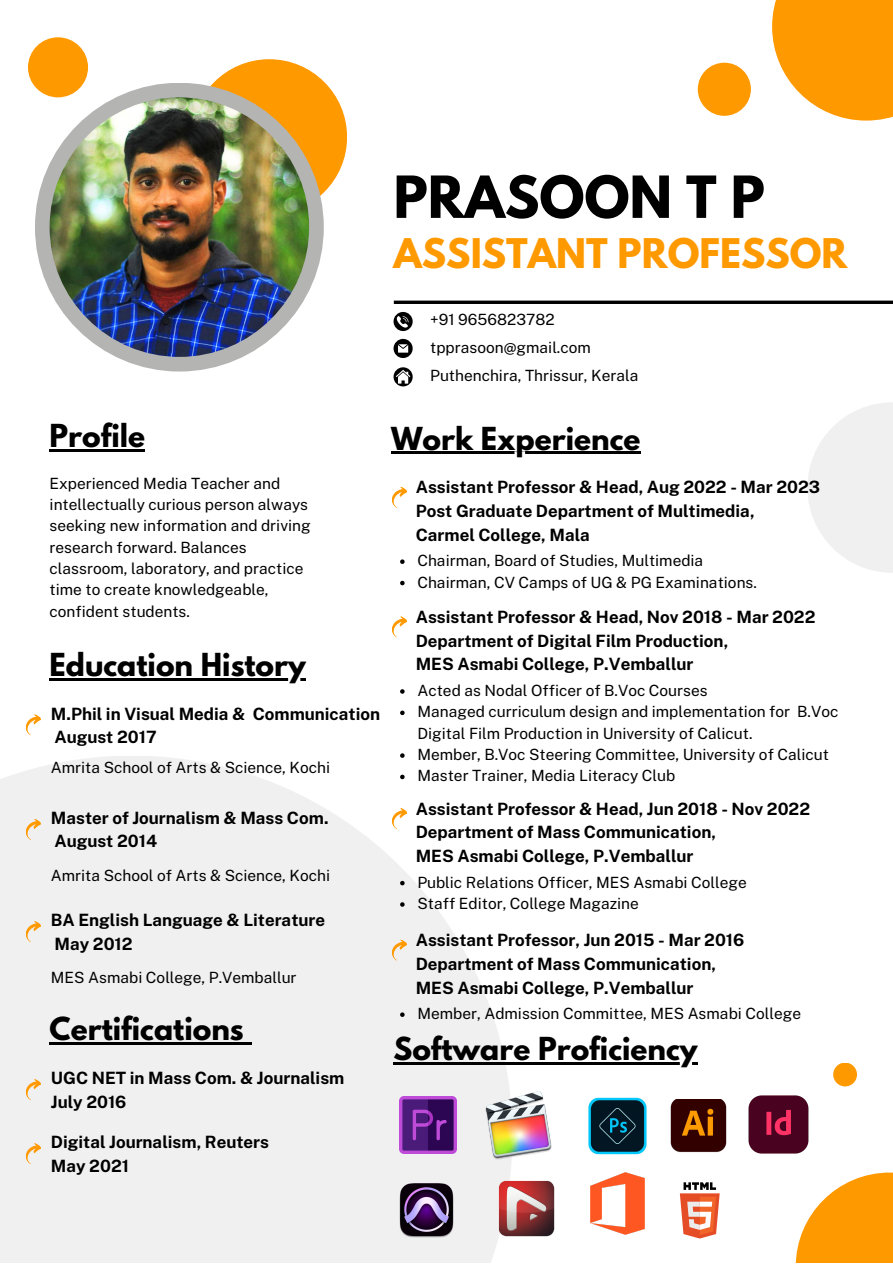
<style>
.page{position:relative;width:893px;height:1264px;background:#fff}
.page>*{position:absolute;margin:0;border:0;box-sizing:border-box;transform-origin:0 0}
.t1{font:700 51.3px "League Spartan";color:#000}
.t2{font:700 36.15px "League Spartan";color:#f90}
.t3{font:700 28.05px "League Spartan";color:#000}
.t4{font:700 16.95px/23.5px "Public Sans";color:#000}
.t5{font:15.45px/21.3px "Public Sans";color:#000}
</style>
<div class="page">
<div style="left:191px;top:59px;width:156px;height:156px;background:#f90;border-radius:50%"></div>
<div style="left:697px;top:63px;width:53px;height:53px;background:#f90;border-radius:50%"></div>
<div style="left:772px;top:0;width:120px;height:121px;background:#f90"></div>
<svg style="left:795px;top:1172px;width:97px;height:90px;fill:#f90"></svg>
<div style="left:833px;top:1062px;width:23px;height:24px;background:#f90;border-radius:50%"></div>
<div style="left:35px;top:83px;width:289px;height:288px;background:#b4b4b3;border-radius:50%"></div>
<img style="left:50px;top:97px;width:259px;height:260px;border-radius:50%">
<div style="left:0;top:755px;width:512px;height:507px;background:linear-gradient(to right,#eee,#f6f6f6)"></div>
<svg style="left:394px;top:300px;width:498px;height:4px;background:#272727"></svg>
<div style="left:28px;top:37px;width:60px;height:60px;background:#f90;border-radius:50%"></div>
<div style="left:807px;top:402px;width:85px;height:171px;background:linear-gradient(to right,#f8f8f8,#eee)"></div>
<svg style="left:392px;top:616px;width:15px;height:21px"></svg>
<svg style="left:25px;top:818px;width:17px;height:22px"></svg>
<svg style="left:26px;top:714px;width:15px;height:21px"></svg>
<svg style="left:392px;top:486px;width:15px;height:22px"></svg>
<svg style="left:393px;top:339px;width:19px;height:19px"></svg>
<svg style="left:393px;top:367px;width:19px;height:19px"></svg>
<svg style="left:396px;top:370px;width:14px;height:13px"></svg>
<svg style="left:393px;top:312px;width:19px;height:19px"></svg>
<svg style="left:391px;top:807px;width:17px;height:22px"></svg>
<svg style="left:391px;top:939px;width:17px;height:22px"></svg>
<svg style="left:400px;top:1012px;width:4px;height:4px"></svg>
<svg style="left:25px;top:920px;width:17px;height:22px"></svg>
<svg style="left:25px;top:1078px;width:17px;height:22px"></svg>
<svg style="left:25px;top:1142px;width:17px;height:22px"></svg>
<img style="left:399px;top:1096px;width:58px;height:57px">
<img style="left:465px;top:1088px;width:87px;height:72px">
<img style="left:399px;top:1183px;width:54px;height:54px">
<svg style="left:679px;top:1182px;width:40px;height:56px"></svg>
<img style="left:495px;top:1177px;width:60px;height:61px">
<img style="left:588px;top:1097px;width:59px;height:58px">
<img style="left:590px;top:1172px;width:55px;height:63px">
<img style="left:670px;top:1099px;width:57px;height:53px">
<img style="left:748px;top:1095px;width:61px;height:59px">
<hr style="left:50px;top:449px;width:95px;height:2px;background:#000">
<hr style="left:391px;top:452px;width:249px;height:2px;background:#000">
<svg style="left:400px;top:559px;width:4px;height:5px"></svg>
<svg style="left:400px;top:581px;width:4px;height:4px"></svg>
<svg style="left:400px;top:689px;width:4px;height:4px"></svg>
<svg style="left:400px;top:710px;width:4px;height:5px"></svg>
<svg style="left:400px;top:753px;width:4px;height:4px"></svg>
<svg style="left:400px;top:774px;width:4px;height:5px"></svg>
<hr style="left:50px;top:678px;width:256px;height:2px;background:#000">
<svg style="left:400px;top:880px;width:4px;height:5px"></svg>
<svg style="left:400px;top:902px;width:4px;height:4px"></svg>
<hr style="left:50px;top:1042px;width:194px;height:2px;background:#000">
<svg style="left:244px;top:1042px;width:7px;height:2px"></svg>
<hr style="left:393px;top:1062px;width:304px;height:2px;background:#000">
<h1 class="t1" style="left:393px;top:172px;width:373px">PRASOON T P</h1>
<h2 class="t2" style="left:393px;top:235px;width:455px">ASSISTANT PROFESSOR</h2>
<p class="t5" style="left:430px;top:305px;width:210px;line-height:28px">+91 9656823782 tpprasoon@gmail.com<br>Puthenchira, Thrissur, Kerala</p>
<h3 class="t3" style="left:50px;top:421px;width:97px">Profile</h3>
<p class="t5" style="left:50px;top:472px;width:262px">Experienced Media Teacher and intellectually curious person always seeking new information and driving research forward. Balances classroom, laboratory, and practice time to create knowledgeable, confident students.</p>
<h3 class="t3" style="left:50px;top:650px;width:258px">Education History</h3>
<p class="t4" style="left:51px;top:701px;width:331px">M.Phil in Visual Media &amp; Communication<br>August 2017</p>
<p class="t5" style="left:51px;top:756px;width:281px">Amrita School of Arts &amp; Science, Kochi</p>
<h3 class="t3" style="left:391px;top:424px;width:251px">Work Experience</h3>
<p class="t4" style="left:415px;top:475px;width:406px">Assistant Professor &amp; Head, Aug 2022 - Mar 2023<br>Post Graduate Department of Multimedia,<br>Carmel College, Mala</p>
<p class="t5" style="left:417px;top:550px;width:341px">Chairman, Board of Studies, Multimedia<br>Chairman, CV Camps of UG &amp; PG Examinations.</p>
<p class="t4" style="left:415px;top:605px;width:401px">Assistant Professor &amp; Head, Nov 2018 - Mar 2022<br>Department of Digital Film Production,<br>MES Asmabi College, P.Vemballur</p>
<p class="t5" style="left:417px;top:679px;width:422px">Acted as Nodal Officer of B.Voc Courses<br>Managed curriculum design and implementation for B.Voc Digital Film Production in University of Calicut.<br>Member, B.Voc Steering Committee, University of Calicut Master Trainer, Media Literacy Club</p>
<p class="t4" style="left:51px;top:805px;width:279px">Master of Journalism &amp; Mass Com.<br>August 2014</p>
<p class="t4" style="left:415px;top:796px;width:396px">Assistant Professor &amp; Head, Jun 2018 - Nov 2022<br>Department of Mass Communication,<br>MES Asmabi College, P.Vemballur</p>
<p class="t5" style="left:417px;top:871px;width:331px">Public Relations Officer, MES Asmabi College<br>Staff Editor, College Magazine</p>
<p class="t5" style="left:51px;top:864px;width:281px">Amrita School of Arts &amp; Science, Kochi</p>
<p class="t4" style="left:51px;top:908px;width:275px">BA English Language &amp; Literature<br>May 2012</p>
<p class="t4" style="left:415px;top:928px;width:330px">Assistant Professor, Jun 2015 - Mar 2016<br>Department of Mass Communication,<br>MES Asmabi College, P.Vemballur</p>
<p class="t5" style="left:417px;top:1002px;width:385px">Member, Admission Committee, MES Asmabi College</p>
<p class="t5" style="left:51px;top:966px;width:247px">MES Asmabi College, P.Vemballur</p>
<h3 class="t3" style="left:50px;top:1015px;width:196px">Certifications</h3>
<h3 class="t3" style="left:393px;top:1034px;width:305px">Software Proficiency</h3>
<p class="t4" style="left:51px;top:1066px;width:295px">UGC NET in Mass Com. &amp; Journalism<br>July 2016</p>
<p class="t4" style="left:51px;top:1130px;width:219px">Digital Journalism, Reuters<br>May 2021</p>
</div>
